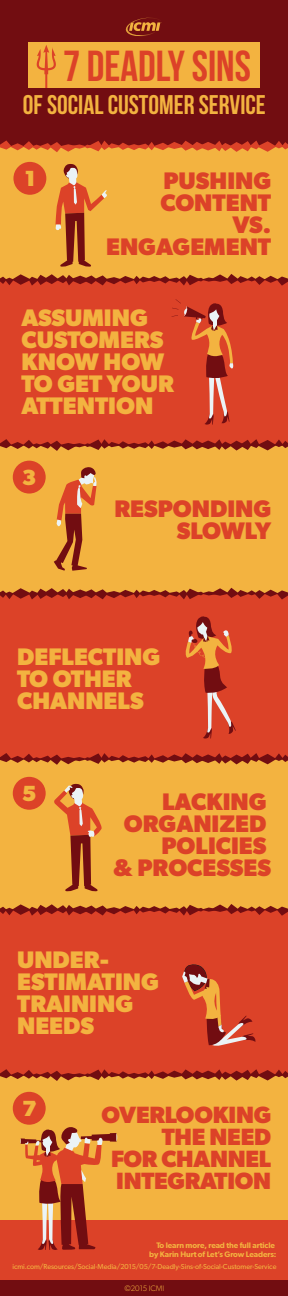
<style>
.page{position:relative;width:288px;height:1296px;background:#f3b340}
.page>*{position:absolute;margin:0;border:0;box-sizing:border-box;transform-origin:0 0}
.t1{font:43.36px "Bebas Neue";color:#dc4228}
.t2{font:27px "Bebas Neue";color:#f3b340}
.t3{font:700 24px/22px "Gibson";color:#f3b340}
.t4{font:700 24px/22px "Gibson";color:#dc4228;text-align:right}
.t5{font:700 23.6px/22px "Gibson";letter-spacing:-.01em;color:#dc4228;text-align:right}
.t6{font:700 22px "Gibson";color:#f3b340}
.t7{font:600 8px/9.6px "Gibson";letter-spacing:-.01em;color:#f3b340;text-align:right}
.t8{font:300 8px "Gibson";letter-spacing:-.01em;color:#f3b340}
.t9{font:7.2px "Gibson";letter-spacing:-.01em;color:#f3b340}
</style>
<div class="page">
<div style="left:0;top:280px;width:288px;height:165px;background:#dc4228"></div>
<div style="left:0;top:0;width:288px;height:146px;background:#720d11"></div>
<svg style="left:126px;top:18px;width:36px;height:18px"></svg>
<svg style="left:0;top:140px;width:288px;height:12px"></svg>
<svg style="left:0;top:439px;width:288px;height:12px"></svg>
<div style="left:29px;top:43px;width:231px;height:45px;background:#f3b340"></div>
<svg style="left:37px;top:45px;width:19px;height:43px"></svg>
<div style="left:13px;top:162px;width:33px;height:33px;background:#dc4228;border-radius:50%"></div>
<div style="left:13px;top:461px;width:33px;height:33px;background:#dc4228;border-radius:50%"></div>
<svg style="left:0;top:274px;width:288px;height:12px"></svg>
<svg style="left:55px;top:164px;width:52px;height:103px"></svg>
<svg style="left:172px;top:299px;width:62px;height:126px"></svg>
<div style="left:0;top:593px;width:288px;height:166px;background:#dc4228"></div>
<svg style="left:0;top:753px;width:288px;height:12px"></svg>
<svg style="left:0;top:588px;width:288px;height:12px"></svg>
<svg style="left:54px;top:467px;width:43px;height:104px"></svg>
<div style="left:13px;top:777px;width:33px;height:33px;background:#dc4228;border-radius:50%"></div>
<svg style="left:185px;top:616px;width:51px;height:123px"></svg>
<div style="left:0;top:910px;width:288px;height:165px;background:#dc4228"></div>
<svg style="left:0;top:1069px;width:288px;height:12px"></svg>
<svg style="left:0;top:904px;width:288px;height:12px"></svg>
<svg style="left:54px;top:784px;width:48px;height:108px"></svg>
<div style="left:13px;top:1092px;width:33px;height:33px;background:#dc4228;border-radius:50%"></div>
<div style="left:0;top:1220px;width:288px;height:63px;background:#dc4228"></div>
<svg style="left:182px;top:964px;width:74px;height:82px"></svg>
<svg style="left:20px;top:1127px;width:97px;height:123px"></svg>
<div style="left:0;top:1280px;width:288px;height:16px;background:#720d11"></div>
<h1 class="t1" style="left:63px;top:42px;width:189px">7 DEADLY SINS</h1>
<p class="t2" style="left:23px;top:90px;width:245px">OF SOCIAL CUSTOMER SERVICE</p>
<p class="t6" style="left:24px;top:165px;width:12px">1</p>
<p class="t4" style="left:106px;top:169px;width:167px">PUSHING<br>CONTENT<br>VS.<br>ENGAGEMENT</p>
<p class="t3" style="left:22px;top:306px;width:154px">ASSUMING<br>CUSTOMERS<br>KNOW HOW<br>TO GET YOUR<br>ATTENTION</p>
<p class="t6" style="left:22px;top:464px;width:16px">3</p>
<p class="t4" style="left:114px;top:497px;width:158px">RESPONDING<br>SLOWLY</p>
<p class="t3" style="left:17px;top:645px;width:145px">DEFLECTING<br>TO OTHER<br>CHANNELS</p>
<p class="t6" style="left:22px;top:780px;width:16px">5</p>
<p class="t4" style="left:113px;top:790px;width:159px">LACKING<br>ORGANIZED<br>POLICIES<br>&amp; PROCESSES</p>
<p class="t3" style="left:17px;top:948px;width:143px">UNDER-<br>ESTIMATING<br>TRAINING<br>NEEDS</p>
<p class="t6" style="left:22px;top:1095px;width:16px">7</p>
<p class="t5" style="left:101px;top:1103px;width:171px">OVERLOOKING<br>THE NEED<br>FOR CHANNEL<br>INTEGRATION</p>
<p class="t7" style="left:149px;top:1240px;width:129px">To learn more, read the full article by Karin Hurt of Let’s Grow Leaders:</p>
<p class="t9" style="left:12px;top:1262px;width:266px">icmi.com/Resources/Social-Media/2015/05/7-Deadly-Sins-of-Social-Customer-Service</p>
<p class="t8" style="left:125px;top:1284px;width:41px">©2015 ICMI</p>
</div>
